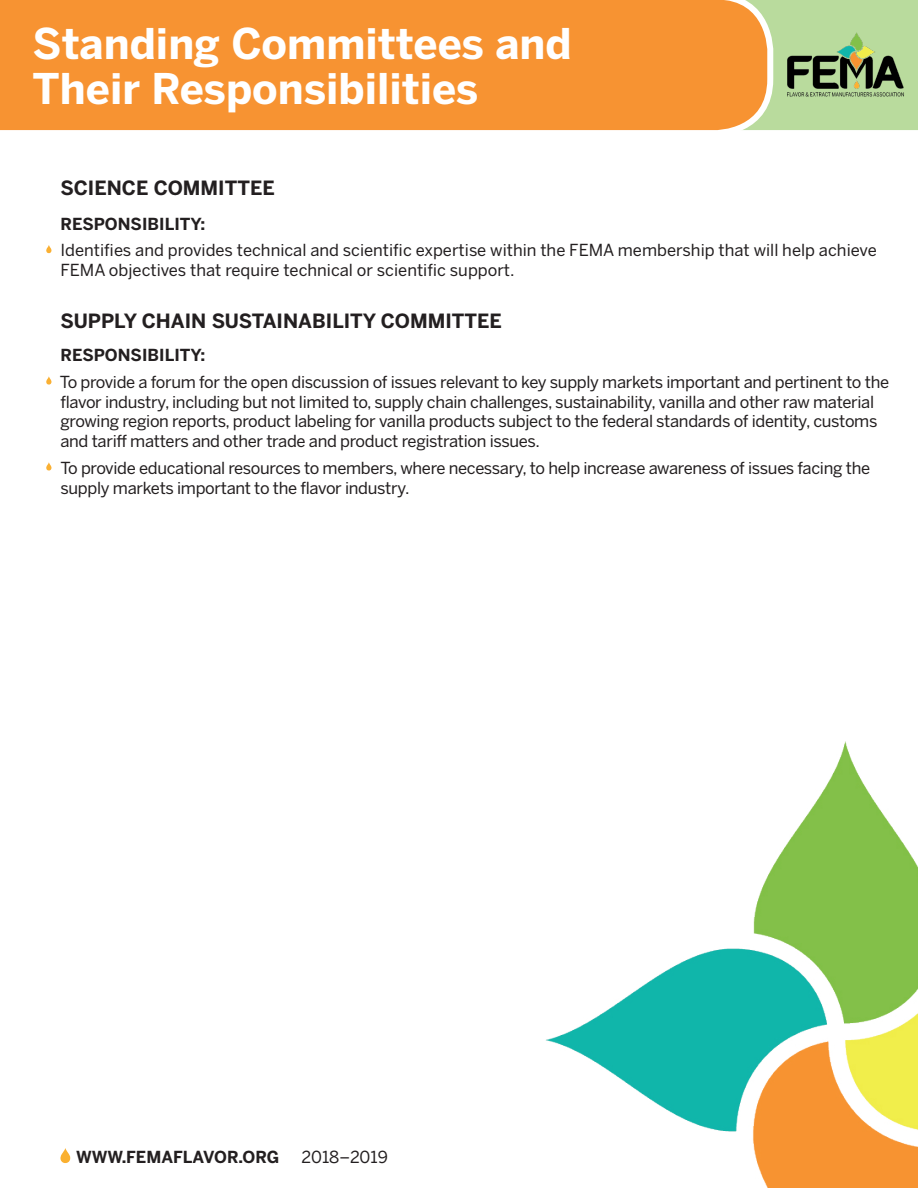
<style>
.page{position:relative;width:918px;height:1188px;background:#fff}
.page>*{position:absolute;margin:0;border:0;box-sizing:border-box;transform-origin:0 0}
.Section_Header_1{font:700 42px "Benton Sans";color:#fff}
.Bold_bullet_header{font:700 19.5px "Benton Sans";color:#231f20}
.resp__bullets{font:16.5px/19.8px "Benton Sans";letter-spacing:-.02em;color:#231f20}
.resp__bullets-2{font:16.5px/19.8px "Benton Sans";color:#231f20}
.responsibility{font:700 16.5px "Benton Sans";color:#231f20}
</style>
<div class="page">
<div style="left:773px;top:0;width:145px;height:130px;background:#b9db9d"></div>
<div style="left:0;top:0;width:773px;height:131px;background:#f79332"></div>
<img style="left:779px;top:23px;width:133px;height:84px">
<svg style="left:60px;top:1148px;width:11px;height:15px"></svg>
<svg style="left:46px;top:245px;width:6px;height:8px"></svg>
<svg style="left:46px;top:376px;width:6px;height:9px"></svg>
<svg style="left:46px;top:462px;width:6px;height:9px"></svg>
<img style="left:546px;top:741px;width:372px;height:447px">
<p class="Section_Header_1" style="left:33px;top:17px;width:541px">Standing Committees and</p>
<p class="Section_Header_1" style="left:33px;top:62px;width:447px">Their Responsibilities</p>
<p class="Bold_bullet_header" style="left:60px;top:176px;width:216px">SCIENCE COMMITTEE</p>
<p class="responsibility" style="left:60px;top:213px;width:146px">RESPONSIBILITY:</p>
<p class="resp__bullets-2" style="left:60px;top:240px;width:818px">Identifies and provides technical and scientific expertise within the FEMA membership that will help achieve<br>FEMA objectives that require technical or scientific support.</p>
<p class="Bold_bullet_header" style="left:60px;top:309px;width:443px">SUPPLY CHAIN SUSTAINABILITY COMMITTEE</p>
<p class="responsibility" style="left:60px;top:345px;width:146px">RESPONSIBILITY:</p>
<p class="resp__bullets" style="left:60px;top:372px;width:831px">To provide a forum for the open discussion of issues relevant to key supply markets important and pertinent to the flavor industry, including but not limited to, supply chain challenges, sustainability, vanilla and other raw material growing region reports, product labeling for vanilla products subject to the federal standards of identity, customs and tariff matters and other trade and product registration issues.</p>
<p class="resp__bullets" style="left:60px;top:458px;width:811px">To provide educational resources to members, where necessary, to help increase awareness of issues facing the supply markets important to the flavor industry.</p>
<p class="responsibility" style="left:76px;top:1147px;width:205px">WWW.FEMAFLAVOR.ORG</p>
<p class="resp__bullets-2" style="left:302px;top:1147px;width:88px">2018–2019</p>
</div>
